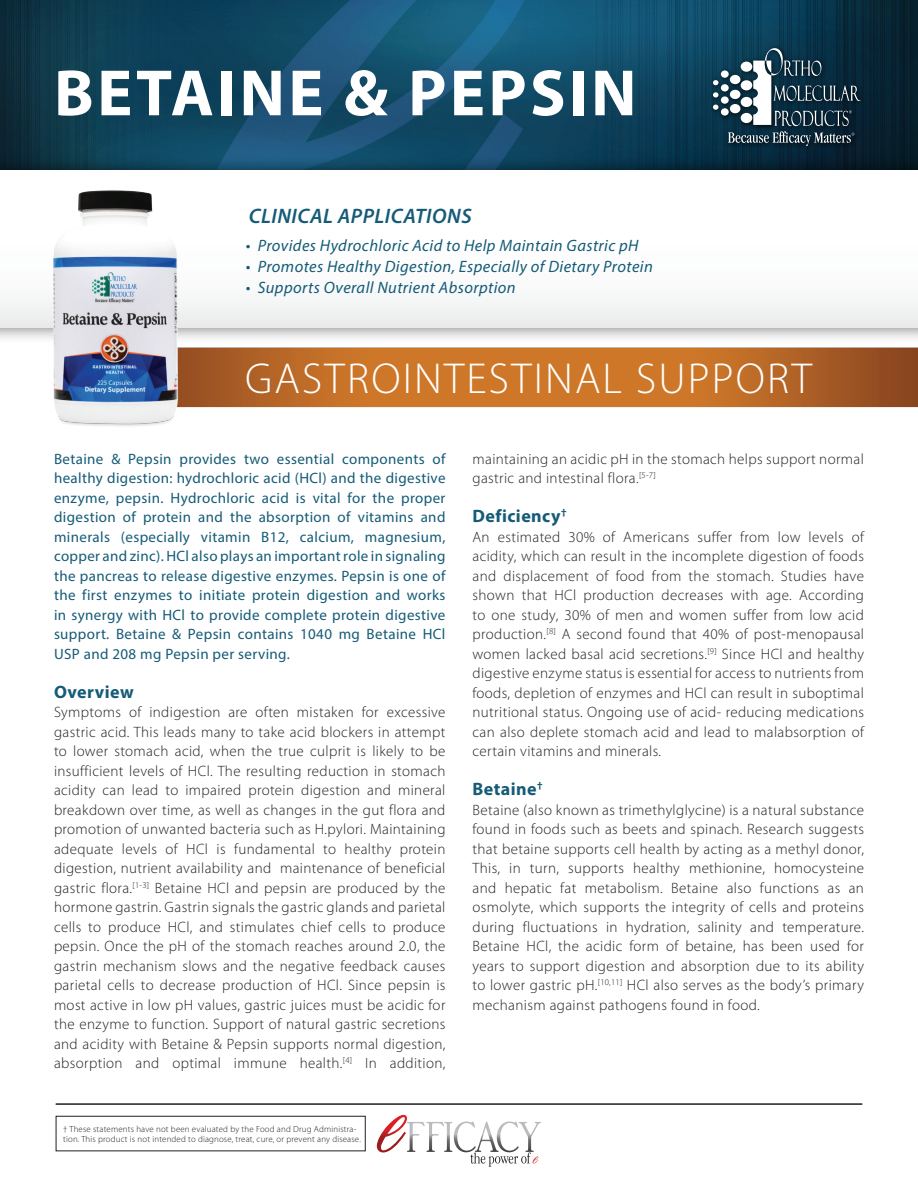
<style>
.page{position:relative;width:918px;height:1188px;background:#fff}
.page>*{position:absolute;margin:0;border:0;box-sizing:border-box;transform-origin:0 0}
.t1{font:700 66px "Myriad Pro";letter-spacing:.05em;color:#fff}
.t2{font:300 43.5px "Myriad Pro";letter-spacing:.05em;color:#fff}
.t3{font:italic 600 21px "Myriad Pro";letter-spacing:.025em;color:#155b77}
.t4{font:700 18px "Myriad Pro";letter-spacing:.025em;color:#155b77}
.t5{font:italic 16.5px "Myriad Pro";letter-spacing:.025em;color:#155b77}
.t6{font:300 15px/19.5px "Myriad Pro";letter-spacing:.025em;color:#231f20;text-align:justify}
.t7{font:15px/19.5px "Myriad Pro";letter-spacing:.025em;color:#155b77;text-align:justify}
.t8{font:300 8.85px/10.6px "Myriad Pro";letter-spacing:.02em;color:#231f20}
</style>
<div class="page">
<img style="left:0;top:0;width:918px;height:148px">
<img style="left:0;top:148px;width:918px;height:191px">
<div style="left:0;top:170px;width:918px;height:158px;background:#fff"></div>
<img style="left:40px;top:311px;width:878px;height:97px">
<img style="left:708px;top:43px;width:160px;height:111px">
<div style="left:721px;top:70px;width:8px;height:8px;background:#fff;border-radius:50%"></div>
<div style="left:721px;top:84px;width:8px;height:8px;background:#fff;border-radius:50%"></div>
<div style="left:721px;top:96px;width:8px;height:8px;background:#fff;border-radius:50%"></div>
<div style="left:721px;top:108px;width:8px;height:8px;background:#fff;border-radius:50%"></div>
<svg style="left:713px;top:80px;width:5px;height:5px"></svg>
<svg style="left:713px;top:92px;width:5px;height:6px"></svg>
<svg style="left:713px;top:105px;width:5px;height:5px"></svg>
<svg style="left:728px;top:48px;width:133px;height:98px;background:#3c5563"></svg>
<svg style="left:377px;top:1115px;width:164px;height:52px"></svg>
<hr style="left:56px;top:1103px;width:806px;height:2px;background:#211e1e">
<div style="left:56px;top:1116px;width:310px;height:35px;border:1px solid #231f20"></div>
<img style="left:50px;top:190px;width:131px;height:236px">
<h1 class="t1" style="left:54px;top:50px;width:584px">BETAINE &amp; PEPSIN</h1>
<h3 class="t3" style="left:249px;top:203px;width:224px">CLINICAL APPLICATIONS</h3>
<p class="t5" style="left:246px;top:235px;width:394px">• Provides Hydrochloric Acid to Help Maintain Gastric pH</p>
<p class="t5" style="left:246px;top:256px;width:408px">• Promotes Healthy Digestion, Especially of Dietary Protein</p>
<p class="t5" style="left:246px;top:277px;width:271px">• Supports Overall Nutrient Absorption</p>
<h2 class="t2" style="left:245px;top:352px;width:568px">GASTROINTESTINAL SUPPORT</h2>
<p class="t7" style="left:54px;top:449px;width:393px">Betaine &amp; Pepsin provides two essential components of healthy digestion: hydrochloric acid (HCl) and the digestive enzyme, pepsin. Hydrochloric acid is vital for the proper digestion of protein and the absorption of vitamins and minerals (especially vitamin B12, calcium, magnesium, copper and zinc). HCl also plays an important role in signaling the pancreas to release digestive enzymes. Pepsin is one of the first enzymes to initiate protein digestion and works in synergy with HCl to provide complete protein digestive support. Betaine &amp; Pepsin contains 1040 mg Betaine HCl USP and 208 mg Pepsin per serving.</p>
<p class="t4" style="left:54px;top:680px;width:81px">Overview</p>
<p class="t6" style="left:54px;top:702px;width:393px">Symptoms of indigestion are often mistaken for excessive gastric acid. This leads many to take acid blockers in attempt to lower stomach acid, when the true culprit is likely to be insufficient levels of HCl. The resulting reduction in stomach acidity can lead to impaired protein digestion and mineral breakdown over time, as well as changes in the gut flora and promotion of unwanted bacteria such as H.pylori. Maintaining adequate levels of HCl is fundamental to healthy protein digestion, nutrient availability and maintenance of beneficial gastric flora.<sup>[1-3]</sup> Betaine HCl and pepsin are produced by the hormone gastrin. Gastrin signals the gastric glands and parietal cells to produce HCl, and stimulates chief cells to produce pepsin. Once the pH of the stomach reaches around 2.0, the gastrin mechanism slows and the negative feedback causes parietal cells to decrease production of HCl. Since pepsin is most active in low pH values, gastric juices must be acidic for the enzyme to function. Support of natural gastric secretions and acidity with Betaine &amp; Pepsin supports normal digestion, absorption and optimal immune health.<sup>[4]</sup> In addition,</p>
<p class="t8" style="left:63px;top:1123px;width:299px">† These statements have not been evaluated by the Food and Drug Administra&shy;tion. This product is not intended to diagnose, treat, cure, or prevent any disease.</p>
<p class="t6" style="left:472px;top:449px;width:393px">maintaining an acidic pH in the stomach helps support normal gastric and intestinal flora.<sup>[5-7]</sup></p>
<p class="t4" style="left:472px;top:505px;width:96px">Deficiency<sup>†</sup></p>
<p class="t6" style="left:472px;top:527px;width:393px">An estimated 30% of Americans suffer from low levels of acidity, which can result in the incomplete digestion of foods and displacement of food from the stomach. Studies have shown that HCl production decreases with age. According to one study, 30% of men and women suffer from low acid production.<sup>[8]</sup> A second found that 40% of post-menopausal women lacked basal acid secretions.<sup>[9]</sup> Since HCl and healthy digestive enzyme status is essential for access to nutrients from foods, depletion of enzymes and HCl can result in suboptimal nutritional status. Ongoing use of acid- reducing medications can also deplete stomach acid and lead to malabsorption of certain vitamins and minerals.</p>
<p class="t4" style="left:472px;top:778px;width:72px">Betaine<sup>†</sup></p>
<p class="t6" style="left:472px;top:800px;width:393px">Betaine (also known as trimethylglycine) is a natural substance found in foods such as beets and spinach. Research suggests that betaine supports cell health by acting as a methyl donor, This, in turn, supports healthy methionine, homocysteine and hepatic fat metabolism. Betaine also functions as an osmolyte, which supports the integrity of cells and proteins during fluctuations in hydration, salinity and temperature.<br>Betaine HCl, the acidic form of betaine, has been used for years to support digestion and absorption due to its ability to lower gastric pH.<sup>[10,11]</sup> HCl also serves as the body’s primary mechanism against pathogens found in food.</p>
</div>
